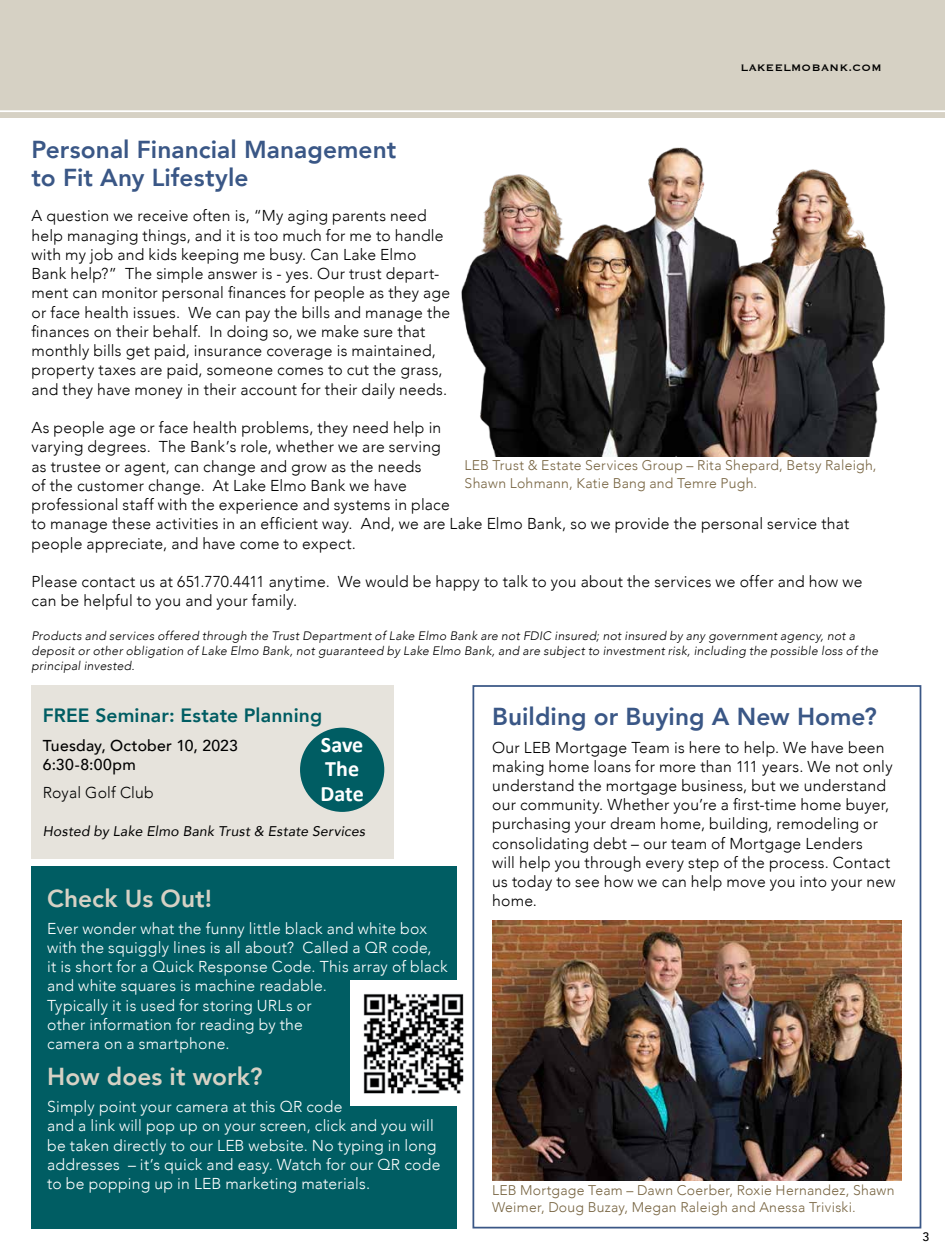
<style>
.page{position:relative;width:945px;height:1260px;background:#fff}
.page>*{position:absolute;margin:0;border:0;box-sizing:border-box;transform-origin:0 0}
.t1{font:800 24.5px/28px "Avenir";letter-spacing:.005em;color:#3a5786}
.t2{font:800 24.5px "Avenir";color:#d6d1c4}
.t3{font:700 22.05px/24.8px "Calibri";letter-spacing:-.005em;color:#fff}
.t4{font:800 19.25px "Avenir";letter-spacing:.01em;color:#005d63}
.t5{font:300 15.75px/19.2px "Avenir";letter-spacing:.015em;color:#000}
.t6{font:300 15.75px/19.2px "Avenir";letter-spacing:.015em;color:#fff}
.t7{font:500 15.75px/19.2px "Avenir";letter-spacing:.015em;color:#000}
.t8{font:300 14px/17.5px "Avenir";letter-spacing:.02em;color:#776441}
.t9{font:italic 14px "Avenir";letter-spacing:.015em;color:#000}
.t10{font:italic 300 12.25px/14.7px "Avenir";letter-spacing:.02em;color:#000}
.t11{font:12.25px "Copperplate";letter-spacing:.03em;color:#000}
.t12{font:500 12.25px "Avenir";color:#000}
</style>
<div class="page">
<div style="left:32px;top:685px;width:362px;height:173px;background:#e6e3dc"></div>
<img style="left:461px;top:147px;width:425px;height:309px">
<div style="left:300px;top:728px;width:84px;height:84px;background:#005d63;border-radius:50%"></div>
<div style="left:32px;top:866px;width:425px;height:362px;background:#005d63"></div>
<div style="left:350px;top:980px;width:126px;height:126px;background:#fff"></div>
<img style="left:363px;top:994px;width:101px;height:100px">
<img style="left:492px;top:921px;width:410px;height:260px">
<div style="left:472px;top:685px;width:449px;height:543px;border:2px solid #3a5786"></div>
<div style="left:0;top:0;width:945px;height:118px;background:#d6d1c4"></div>
<svg style="left:0;top:110px;width:945px;height:2px"></svg>
<p class="t11" style="left:741px;top:59px;width:142px">LAKEELMOBANK.COM</p>
<h1 class="t1" style="left:32px;top:136px;width:366px">Personal Financial Management to Fit Any Lifestyle</h1>
<p class="t5" style="left:32px;top:206px;width:420px">A question we receive often is, “My aging parents need help managing things, and it is too much for me to handle with my job and kids keeping me busy. Can Lake Elmo Bank help?” The simple answer is - yes. Our trust depart&shy;ment can monitor personal finances for people as they age or face health issues. We can pay the bills and manage the finances on their behalf. In doing so, we make sure that monthly bills get paid, insurance coverage is maintained, property taxes are paid, someone comes to cut the grass, and they have money in their account for their daily needs.</p>
<p class="t5" style="left:32px;top:418px;width:819px">As people age or face health problems, they need help in<br>varying degrees. The Bank’s role, whether we are serving<br>as trustee or agent, can change and grow as the needs<br>of the customer change. At Lake Elmo Bank we have<br>professional staff with the experience and systems in place<br>to manage these activities in an efficient way. And, we are Lake Elmo Bank, so we provide the personal service that people appreciate, and have come to expect.</p>
<p class="t5" style="left:32px;top:572px;width:832px">Please contact us at 651.770.4411 anytime. We would be happy to talk to you about the services we offer and how we can be helpful to you and your family.</p>
<p class="t10" style="left:32px;top:629px;width:848px">Products and services offered through the Trust Department of Lake Elmo Bank are not FDIC insured; not insured by any government agency, not a deposit or other obligation of Lake Elmo Bank, not guaranteed by Lake Elmo Bank, and are subject to investment risk, including the possible loss of the principal invested.</p>
<p class="t4" style="left:43px;top:701px;width:281px">FREE Seminar: Estate Planning</p>
<p class="t7" style="left:43px;top:735px;width:196px">Tuesday, October 10, 2023<br>6:30-8:00pm</p>
<p class="t5" style="left:43px;top:783px;width:113px">Royal Golf Club</p>
<p class="t9" style="left:43px;top:822px;width:324px">Hosted by Lake Elmo Bank Trust &amp; Estate Services</p>
<p class="t8" style="left:465px;top:457px;width:413px">LEB Trust &amp; Estate Services Group – Rita Shepard, Betsy Raleigh,<br>Shawn Lohmann, Katie Bang and Temre Pugh.</p>
<h1 class="t1" style="left:492px;top:703px;width:386px">Building or Buying A New Home?</h1>
<p class="t5" style="left:492px;top:737px;width:405px">Our LEB Mortgage Team is here to help. We have been making home loans for more than 111 years. We not only understand the mortgage business, but we understand our community. Whether you’re a first-time home buyer, purchasing your dream home, building, remodeling or consolidating debt – our team of Mortgage Lenders<br>will help you through every step of the process. Contact us today to see how we can help move you into your new home.</p>
<h2 class="t3" style="left:321px;top:732px;width:45px">Save<br>The<br>Date</h2>
<h1 class="t2" style="left:47px;top:879px;width:166px">Check Us Out!</h1>
<p class="t6" style="left:47px;top:919px;width:402px">Ever wonder what the funny little black and white box with the squiggly lines is all about? Called a QR code,<br>it is short for a Quick Response Code. This array of black and white squares is machine readable.<br>Typically it is used for storing URLs or<br>other information for reading by the<br>camera on a smartphone.</p>
<h1 class="t2" style="left:47px;top:1057px;width:217px">How does it work?</h1>
<p class="t6" style="left:47px;top:1097px;width:395px">Simply point your camera at this QR code<br>and a link will pop up on your screen, click and you will be taken directly to our LEB website. No typing in long addresses – it’s quick and easy. Watch for our QR code to be popping up in LEB marketing materials.</p>
<p class="t8" style="left:492px;top:1181px;width:404px">LEB Mortgage Team – Dawn Coerber, Roxie Hernandez, Shawn<br>Weimer, Doug Buzay, Megan Raleigh and Anessa Triviski.</p>
<p class="t12" style="left:922px;top:1226px;width:8px">3</p>
</div>
